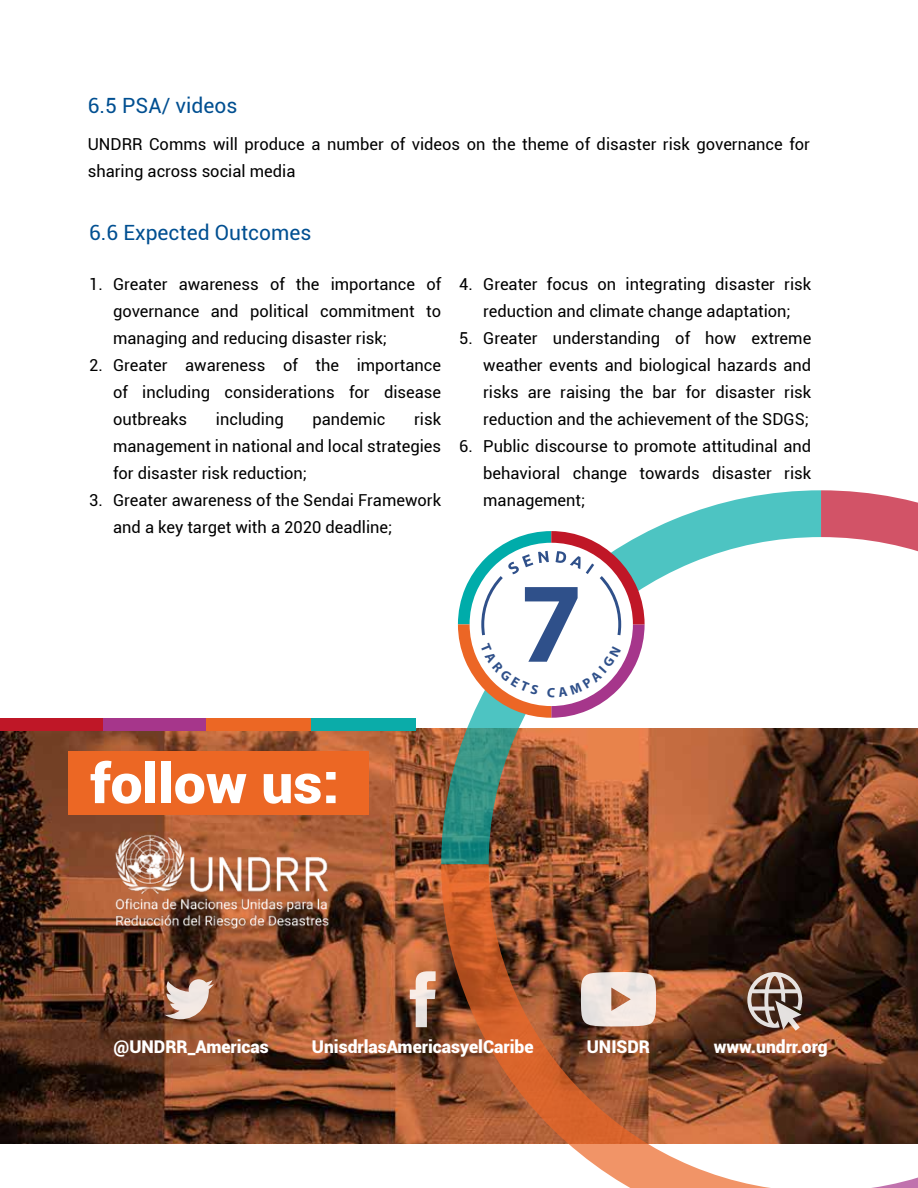
<style>
.page{position:relative;width:918px;height:1188px;background:#fff}
.page>*{position:absolute;margin:0;border:0;box-sizing:border-box;transform-origin:0 0}
.t1{font:900 54.9px "Roboto";color:#fff;scale:1.04 1}
.t2{font:21px "Roboto";color:#004f91}
.t3{font:900 17.55px "Roboto";color:#fff}
.t4{font:16.5px/27px "Roboto";color:#000;text-align:justify}
</style>
<div class="page">
<img style="left:0;top:728px;width:441px;height:416px">
<div style="left:0;top:718px;width:104px;height:12px;background:#bf1727"></div>
<div style="left:103px;top:718px;width:104px;height:12px;background:#a6368b"></div>
<div style="left:207px;top:718px;width:104px;height:12px;background:#ec6724"></div>
<div style="left:311px;top:718px;width:104px;height:12px;background:#0baca9"></div>
<div style="left:68px;top:751px;width:300px;height:63px;background:#ec6724"></div>
<img style="left:99px;top:814px;width:247px;height:135px">
<svg style="left:165px;top:979px;width:49px;height:40px;background:#c5a799"></svg>
<svg style="left:441px;top:490px;width:380px;height:374px"></svg>
<svg style="left:441px;top:864px;width:380px;height:324px;background:#955c40"></svg>
<svg style="left:821px;top:490px;width:97px;height:698px"></svg>
<svg style="left:581px;top:972px;width:75px;height:55px;background:#e5d5cd"></svg>
<svg style="left:747px;top:972px;width:55px;height:59px;background:#8f796e"></svg>
<svg style="left:410px;top:971px;width:26px;height:56px"></svg>
<svg style="left:458px;top:531px;width:187px;height:187px"></svg>
<p class="t2" style="left:88px;top:91px;width:151px">6.5 PSA/ videos</p>
<p class="t4" style="left:88px;top:130px;width:724px">UNDRR Comms will produce a number of videos on the theme of disaster risk governance for sharing across social media</p>
<p class="t2" style="left:89px;top:218px;width:224px">6.6 Expected Outcomes</p>
<p class="t4" style="left:113px;top:270px;width:330px;text-indent:-24px">1. Greater awareness of the importance of governance and political commitment to managing and reducing disaster risk;</p>
<p class="t4" style="left:113px;top:351px;width:330px;text-indent:-24px">2. Greater awareness of the importance of including considerations for disease outbreaks</p>
<p class="t4" style="left:113px;top:405px;width:330px;text-indent:301px">risk management in national and local strategies for disaster risk reduction;</p>
<p class="t4" style="left:113px;top:486px;width:330px;text-indent:-24px">3. Greater awareness of the Sendai Framework and a key target with a 2020 deadline;</p>
<p class="t4" style="left:216px;top:405px;width:69px">including</p>
<p class="t4" style="left:312px;top:405px;width:75px">pandemic</p>
<p class="t4" style="left:459px;top:270px;width:354px;text-align:center">4. Greater focus on integrating disaster risk reduction and climate change adaptation;</p>
<p class="t4" style="left:483px;top:324px;width:330px;text-indent:-24px">5. Greater understanding of how extreme weather events and biological hazards and risks are raising the bar for disaster risk reduction and the achievement of the SDGS;</p>
<p class="t4" style="left:483px;top:432px;width:330px;text-indent:-24px">6. Public discourse to promote attitudinal and behavioral change towards disaster risk management;</p>
<h1 class="t1" style="left:90px;top:745px;width:241px">follow us:</h1>
<p class="t3" style="left:114px;top:1035px;width:156px">@UNDRR_Americas</p>
<p class="t3" style="left:312px;top:1035px;width:223px">UnisdrlasAmericasyelCaribe</p>
<p class="t3" style="left:587px;top:1035px;width:65px">UNISDR</p>
<p class="t3" style="left:714px;top:1035px;width:115px">www.undrr.org</p>
</div>
